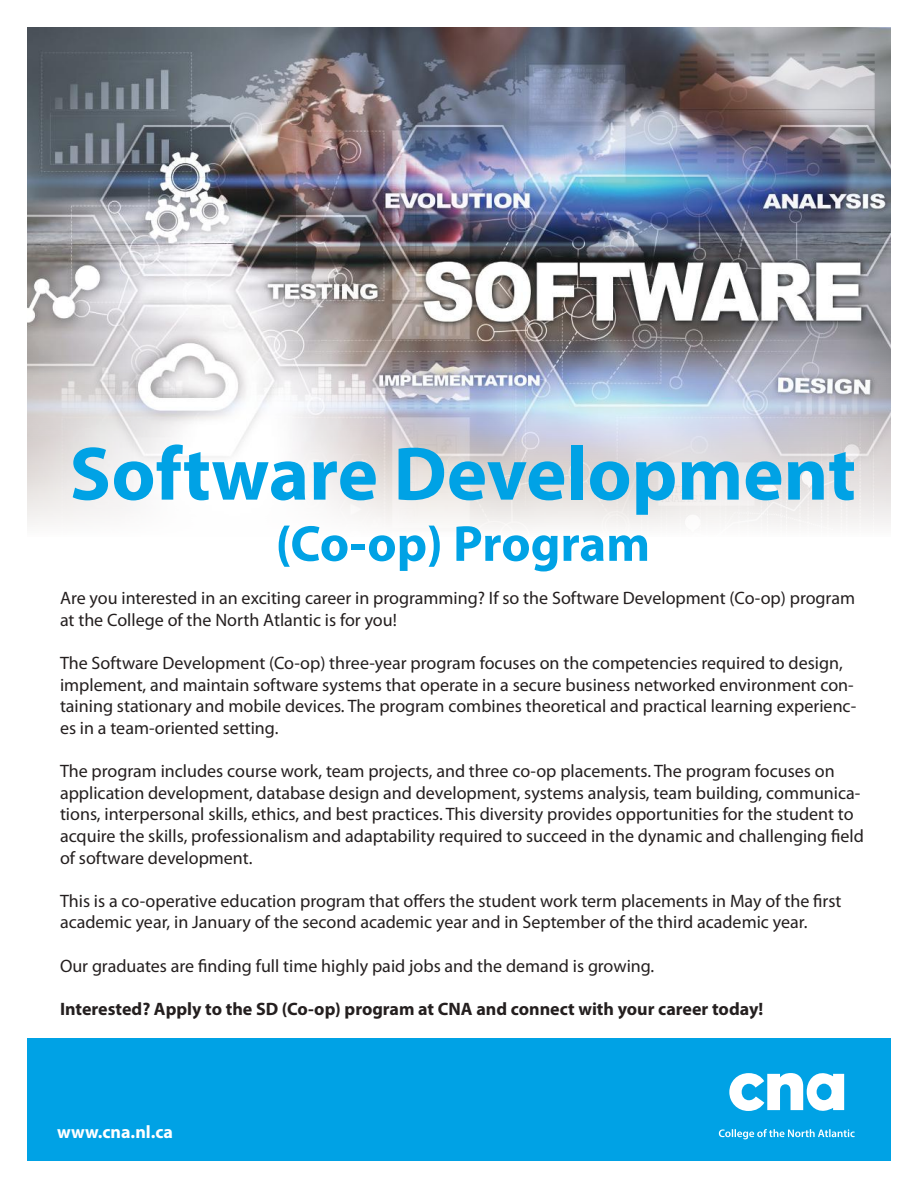
<style>
.page{position:relative;width:918px;height:1188px;background:#fff}
.page>*{position:absolute;margin:0;border:0;box-sizing:border-box;transform-origin:0 0}
.t1{font:700 76.5px "Myriad Pro";color:#00a2e5}
.t2{font:700 51px "Myriad Pro";letter-spacing:-.005em;color:#00a2e5}
.t3{font:18px/21.6px "Myriad Pro";color:#241f1f}
.t4{font:700 18px "Myriad Pro";color:#241f1f}
.t5{font:700 18px "Myriad Pro";color:#fff}
</style>
<div class="page">
<img style="left:27px;top:27px;width:864px;height:500px">
<div style="left:27px;top:1038px;width:864px;height:123px;background:#00a2e5"></div>
<svg style="left:719px;top:1129px;width:136px;height:10px"></svg>
<svg style="left:729px;top:1073px;width:115px;height:38px"></svg>
<h1 class="t1" style="left:70px;top:431px;width:788px">Software Development</h1>
<h2 class="t2" style="left:276px;top:515px;width:376px">(Co-op) Program</h2>
<p class="t3" style="left:60px;top:588px;width:797px">Are you interested in an exciting career in programming? If so the Software Development (Co-op) program at the College of the North Atlantic is for you!</p>
<p class="t3" style="left:60px;top:653px;width:798px">The Software Development (Co-op) three-year program focuses on the competencies required to design, implement, and maintain software systems that operate in a secure business networked environment con&shy;taining stationary and mobile devices. The program combines theoretical and practical learning experienc&shy;es in a team-oriented setting.</p>
<p class="t3" style="left:60px;top:761px;width:806px">The program includes course work, team projects, and three co-op placements. The program focuses on application development, database design and development, systems analysis, team building, communica&shy;tions, interpersonal skills, ethics, and best practices. This diversity provides opportunities for the student to acquire the skills, professionalism and adaptability required to succeed in the dynamic and challenging field of software development.</p>
<p class="t3" style="left:60px;top:890px;width:783px">This is a co-operative education program that offers the student work term placements in May of the first academic year, in January of the second academic year and in September of the third academic year.</p>
<p class="t3" style="left:60px;top:955px;width:596px">Our graduates are finding full time highly paid jobs and the demand is growing.</p>
<p class="t4" style="left:60px;top:999px;width:705px">Interested? Apply to the SD (Co-op) program at CNA and connect with your career today!</p>
<p class="t5" style="left:57px;top:1122px;width:118px">www.cna.nl.ca</p>
</div>
